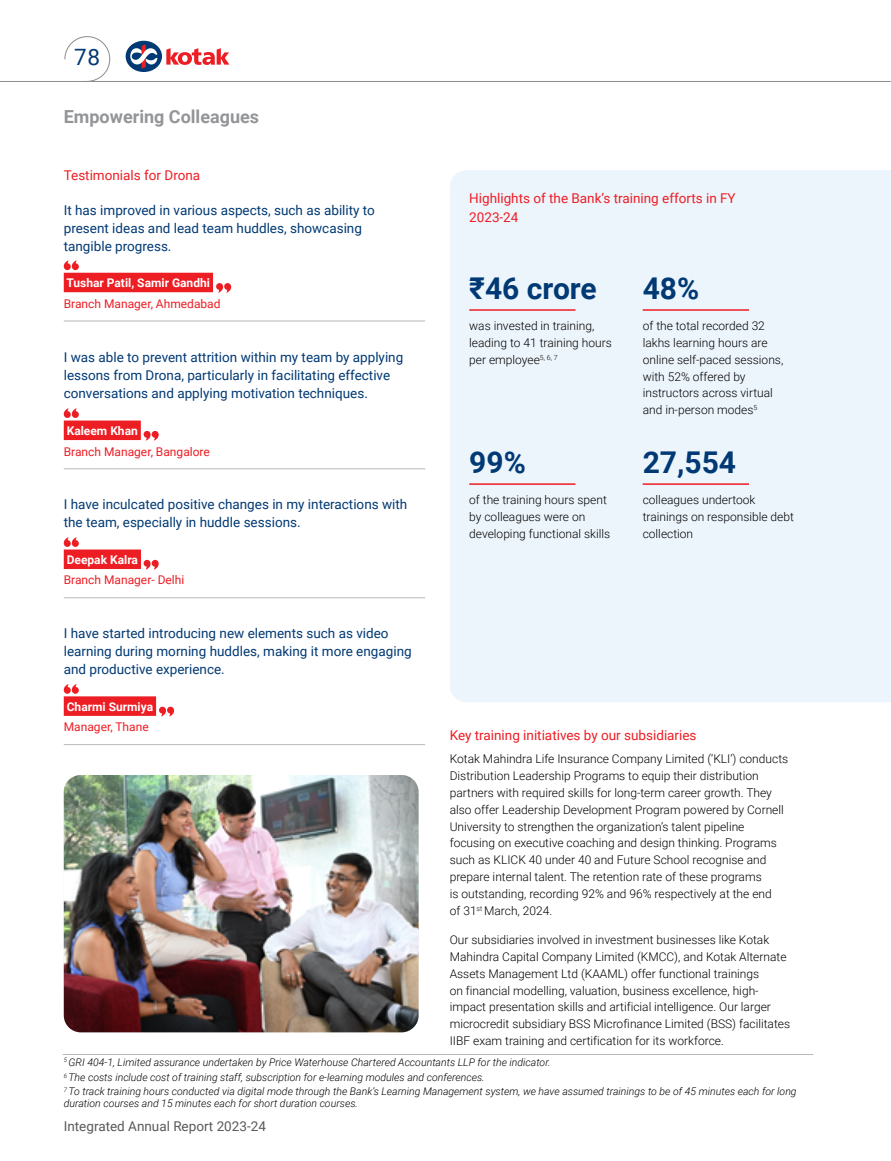
<style>
.page{position:relative;width:891px;height:1161px;background:#fff}
.page>*{position:absolute;margin:0;border:0;box-sizing:border-box;transform-origin:0 0}
.t1{font:700 30px "Roboto";color:#003974}
.t2{font:22.5px "Roboto";color:#003974}
.t3{font:700 18px "Roboto";color:#939598}
.t4{font:13.5px/18px "Roboto";color:#003974}
.t5{font:13.5px/18.9px "Roboto";color:#ed1d24}
.t6{font:13.5px "Roboto";color:#58595b}
.t7{font:300 12px/16.8px "Roboto";color:#000}
.t8{font:12px "Roboto";color:#ed1d24}
.t9{font:700 12px "Roboto";color:#fff}
.t10{font:italic 300 10.5px/13.6px "Roboto";color:#000}
</style>
<div class="page">
<div style="left:450px;top:170px;width:441px;height:532px;background:#edf5fc"></div>
<hr style="left:469px;top:309px;width:107px;height:2px;background:#ed1d24">
<hr style="left:469px;top:483px;width:107px;height:2px;background:#ed1d24">
<hr style="left:643px;top:483px;width:106px;height:2px;background:#ed1d24">
<hr style="left:643px;top:309px;width:106px;height:2px;background:#ed1d24">
<img style="left:64px;top:775px;width:355px;height:257px">
<div style="left:64px;top:273px;width:149px;height:19px;background:#ed1d24"></div>
<svg style="left:64px;top:261px;width:15px;height:9px"></svg>
<svg style="left:216px;top:283px;width:15px;height:10px"></svg>
<hr style="left:64px;top:321px;width:361px;height:1px;background:#b6b8ba">
<div style="left:64px;top:421px;width:77px;height:19px;background:#ed1d24"></div>
<svg style="left:64px;top:408px;width:15px;height:10px"></svg>
<svg style="left:144px;top:431px;width:15px;height:9px"></svg>
<hr style="left:64px;top:468px;width:361px;height:1px;background:#b6b8ba">
<div style="left:64px;top:696px;width:92px;height:20px;background:#ed1d24"></div>
<svg style="left:64px;top:684px;width:15px;height:10px"></svg>
<svg style="left:159px;top:707px;width:15px;height:9px"></svg>
<hr style="left:64px;top:744px;width:361px;height:1px;background:#b6b8ba">
<div style="left:64px;top:550px;width:77px;height:19px;background:#ed1d24"></div>
<svg style="left:64px;top:537px;width:15px;height:10px"></svg>
<svg style="left:144px;top:560px;width:15px;height:9px"></svg>
<hr style="left:64px;top:597px;width:361px;height:1px;background:#b6b8ba">
<hr style="left:63px;top:1054px;width:750px;height:1px;background:#b6b8ba">
<hr style="left:85px;top:81px;width:806px;height:1px;background:#8a8c8e">
<div style="left:65px;top:36px;width:45px;height:46px;border:1px solid #8a8c8e;border-radius:22px"></div>
<div style="left:126px;top:41px;width:36px;height:31px;background:#003974;border-radius:50%"></div>
<svg style="left:130px;top:44px;width:27px;height:25px"></svg>
<svg style="left:166px;top:48px;width:63px;height:17px"></svg>
<h2 class="t2" style="left:74px;top:41px;width:28px">78</h2>
<h3 class="t3" style="left:64px;top:104px;width:197px">Empowering Colleagues</h3>
<p class="t5" style="left:64px;top:165px;width:138px">Testimonials for Drona</p>
<p class="t4" style="left:64px;top:200px;width:313px">It has improved in various aspects, such as ability to present ideas and lead team huddles, showcasing tangible progress.</p>
<p class="t9" style="left:66px;top:274px;width:145px">Tushar Patil, Samir Gandhi</p>
<p class="t8" style="left:64px;top:295px;width:158px">Branch Manager, Ahmedabad</p>
<p class="t4" style="left:64px;top:348px;width:341px">I was able to prevent attrition within my team by applying lessons from Drona, particularly in facilitating effective conversations and applying motivation techniques.</p>
<p class="t9" style="left:67px;top:422px;width:73px">Kaleem Khan</p>
<p class="t8" style="left:64px;top:443px;width:148px">Branch Manager, Bangalore</p>
<p class="t4" style="left:64px;top:495px;width:345px">I have inculcated positive changes in my interactions with the team, especially in huddle sessions.</p>
<p class="t9" style="left:67px;top:551px;width:73px">Deepak Kalra</p>
<p class="t8" style="left:64px;top:572px;width:122px">Branch Manager- Delhi</p>
<p class="t4" style="left:64px;top:624px;width:349px">I have started introducing new elements such as video learning during morning huddles, making it more engaging and productive experience.</p>
<p class="t9" style="left:67px;top:698px;width:88px">Charmi Surmiya</p>
<p class="t8" style="left:64px;top:719px;width:86px">Manager, Thane</p>
<p class="t5" style="left:469px;top:188px;width:268px">Highlights of the Bank’s training efforts in FY<br>2023-24</p>
<h1 class="t1" style="left:469px;top:267px;width:129px">₹46 crore</h1>
<p class="t7" style="left:469px;top:317px;width:144px">was invested in training, leading to 41 training hours per employee<sup>5,</sup> <sup>6,</sup> <sup>7</sup></p>
<h1 class="t1" style="left:643px;top:267px;width:58px">48%</h1>
<p class="t7" style="left:643px;top:317px;width:142px">of the total recorded 32 lakhs learning hours are online self-paced sessions, with 52% offered by instructors across virtual and in-person modes<sup>5</sup></p>
<h1 class="t1" style="left:469px;top:441px;width:58px">99%</h1>
<h1 class="t1" style="left:643px;top:441px;width:95px">27,554</h1>
<p class="t7" style="left:469px;top:491px;width:142px">of the training hours spent by colleagues were on developing functional skills</p>
<p class="t7" style="left:643px;top:491px;width:153px">colleagues undertook trainings on responsible debt collection</p>
<p class="t5" style="left:450px;top:725px;width:248px">Key training initiatives by our subsidiaries</p>
<p class="t7" style="left:450px;top:750px;width:340px">Kotak Mahindra Life Insurance Company Limited (‘KLI’) conducts Distribution Leadership Programs to equip their distribution partners with required skills for long-term career growth. They also offer Leadership Development Program powered by Cornell University to strengthen the organization’s talent pipeline focusing on executive coaching and design thinking. Programs such as KLICK 40 under 40 and Future School recognise and prepare internal talent. The retention rate of these programs<br>is outstanding, recording 92% and 96% respectively at the end<br>of 31<sup>st</sup> March, 2024.</p>
<p class="t7" style="left:450px;top:931px;width:342px">Our subsidiaries involved in investment businesses like Kotak Mahindra Capital Company Limited (KMCC), and Kotak Alternate Assets Management Ltd (KAAML) offer functional trainings<br>on financial modelling, valuation, business excellence, high&shy;impact presentation skills and artificial intelligence. Our larger microcredit subsidiary BSS Microfinance Limited (BSS) facilitates IIBF exam training and certification for its workforce.</p>
<p class="t10" style="left:64px;top:1055px;width:488px"><sup>5</sup> GRI 404-1, Limited assurance undertaken by Price Waterhouse Chartered Accountants LLP for the indicator.</p>
<p class="t10" style="left:64px;top:1070px;width:734px"><sup>6</sup> The costs include cost of training staff, subscription for e-learning modules and conferences.<br><sup>7</sup> To track training hours conducted via digital mode through the Bank’s Learning Management system, we have assumed trainings to be of 45 minutes each for long</p>
<p class="t10" style="left:64px;top:1096px;width:296px">duration courses and 15 minutes each for short duration courses.</p>
<p class="t6" style="left:64px;top:1117px;width:204px">Integrated Annual Report 2023-24</p>
</div>
